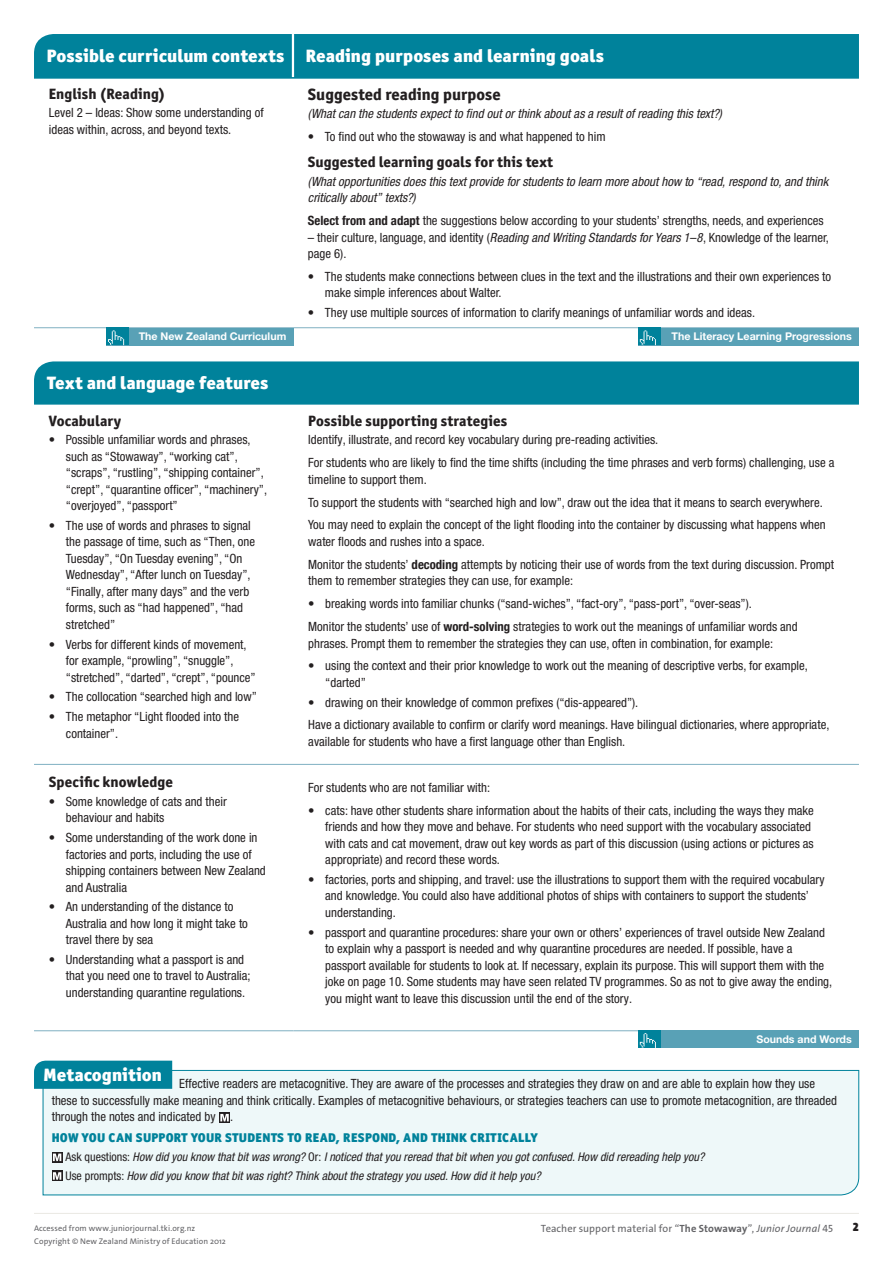
<style>
.page{position:relative;width:893px;height:1263px;background:#fff}
.page>*{position:absolute;margin:0;border:0;box-sizing:border-box;transform-origin:0 0}
.t1{font:900 18px "Officina Sans ITC Pro";color:#fff}
.t2{font:800 16.5px "Officina Sans ITC Pro";color:#231f20}
.t3{font:800 15px "Officina Sans ITC Pro";letter-spacing:.005em;color:#231f20}
.t4{font:condensed 12.75px/16.5px "Helvetica Neue LT Pro";color:#231f20}
.t5{font:italic condensed 12.75px/16.5px "Helvetica Neue LT Pro";color:#231f20}
.t6{font:900 12.75px "Officina Sans ITC Pro";letter-spacing:.02em;color:#00829b}
.t7{font:italic condensed 12px/18.6px "Helvetica Neue LT Pro";color:#231f20}
.t8{font:900 12px "The Sans Os F";color:#231f20}
.t9{font:700 10.65px "Helvetica Neue LT Pro";color:#fff}
.t10{font:10.5px "The Sans Os F";letter-spacing:.005em;color:#636366}
.t11{font:8.25px "The Sans Os F";letter-spacing:.015em;color:#636366}
.s1{font-family:"Helvetica Neue";font-weight:700}
.s2{font-style:italic}
.s3{font-style:normal}
.s4{font-weight:700}
</style>
<div class="page">
<hr style="left:34px;top:1213px;width:825px;height:1px;background:#eae8e3">
<div style="left:34px;top:34px;width:825px;height:45px;background:#00829b"></div>
<div style="left:34px;top:361px;width:825px;height:44px;background:#00829b"></div>
<hr style="left:292px;top:34px;width:2px;height:43px;background:#fff">
<hr style="left:34px;top:327px;width:259px;height:1px;background:#7fb0c2">
<hr style="left:293px;top:327px;width:566px;height:1px;background:#7fb0c2">
<hr style="left:34px;top:1030px;width:259px;height:1px;background:#7fb0c2">
<hr style="left:293px;top:1030px;width:566px;height:1px;background:#7fb0c2">
<div style="left:638px;top:328px;width:221px;height:17px;background:#59a1b6"></div>
<div style="left:638px;top:327px;width:22px;height:18px;background:#00829b"></div>
<svg style="left:640px;top:330px;width:16px;height:15px"></svg>
<div style="left:106px;top:328px;width:187px;height:17px;background:#59a1b6"></div>
<div style="left:106px;top:327px;width:22px;height:18px;background:#00829b"></div>
<svg style="left:108px;top:330px;width:16px;height:15px"></svg>
<div style="left:638px;top:1030px;width:221px;height:18px;background:#59a1b6"></div>
<div style="left:638px;top:1030px;width:22px;height:18px;background:#00829b"></div>
<svg style="left:640px;top:1033px;width:16px;height:15px"></svg>
<div style="left:43px;top:1070px;width:816px;height:125px;background:#eef8f9"></div>
<svg style="left:34px;top:1060px;width:139px;height:30px;background:#118aa1"></svg>
<hr style="left:34px;top:764px;width:825px;height:1px;background:#7fb0c2">
<h1 class="t1" style="left:47px;top:44px;width:559px">Possible curriculum contexts Reading purposes and learning goals</h1>
<p class="t3" style="left:49px;top:84px;width:118px">English (Reading)</p>
<p class="t4" style="left:49px;top:104px;width:216px">Level 2 – Ideas: Show some understanding of ideas within, across, and beyond texts.</p>
<p class="t2" style="left:308px;top:83px;width:194px">Suggested reading purpose</p>
<p class="t5" style="left:308px;top:105px;width:416px">(What can the students expect to find out or think about as a result of reading this text?)</p>
<p class="t4" style="left:308px;top:128px;width:299px">• To find out who the stowaway is and what happened to him</p>
<p class="t3" style="left:308px;top:152px;width:247px">Suggested learning goals for this text</p>
<p class="t5" style="left:308px;top:173px;width:522px">(What opportunities does this text provide for students to learn more about how to “read, respond to, and think critically about” texts?)</p>
<p class="t4" style="left:308px;top:212px;width:517px"><span class="s1">Select from and adapt</span> the suggestions below according to your students’ strengths, needs, and experiences</p>
<p class="t4" style="left:308px;top:229px;width:523px">– their culture, language, and identity (<span class="s2">Reading and Writing Standards for Years 1–8</span>, Knowledge of the learner, page 6).</p>
<p class="t4" style="left:325px;top:268px;width:508px;text-indent:-17px">• The students make connections between clues in the text and the illustrations and their own experiences to make simple inferences about Walter.</p>
<p class="t4" style="left:308px;top:304px;width:449px">• They use multiple sources of information to clarify meanings of unfamiliar words and ideas.</p>
<p class="t9" style="left:139px;top:330px;width:149px">The New Zealand Curriculum</p>
<p class="t9" style="left:672px;top:330px;width:182px">The Literacy Learning Progressions</p>
<h1 class="t1" style="left:47px;top:371px;width:223px">Text and language features</h1>
<p class="t3" style="left:49px;top:411px;width:74px">Vocabulary</p>
<p class="t4" style="left:66px;top:431px;width:203px;text-indent:-17px">• Possible unfamiliar words and phrases, such as “Stowaway”, “working cat”, “scraps”, “rustling”, “shipping container”, “crept”, “quarantine officer”, “machinery”, “overjoyed”, “passport”</p>
<p class="t4" style="left:66px;top:517px;width:191px;text-indent:-17px">• The use of words and phrases to signal the passage of time, such as “Then, one Tuesday”, “On Tuesday evening”, “On Wednesday”, “After lunch on Tuesday”, “Finally, after many days” and the verb forms, such as “had happened”, “had stretched”</p>
<p class="t4" style="left:66px;top:636px;width:191px;text-indent:-17px">• Verbs for different kinds of movement, for example, “prowling”, “snuggle”, “stretched”, “darted”, “crept”, “pounce”</p>
<p class="t4" style="left:49px;top:688px;width:209px">• The collocation “searched high and low”</p>
<p class="t4" style="left:66px;top:708px;width:175px;text-indent:-17px">• The metaphor “Light flooded into the container”.</p>
<p class="t3" style="left:49px;top:772px;width:126px">Specific knowledge</p>
<p class="t4" style="left:66px;top:793px;width:162px;text-indent:-17px">• Some knowledge of cats and their behaviour and habits</p>
<p class="t4" style="left:66px;top:829px;width:201px;text-indent:-17px">• Some understanding of the work done in factories and ports, including the use of shipping containers between New Zealand and Australia</p>
<p class="t4" style="left:66px;top:898px;width:184px;text-indent:-17px">• An understanding of the distance to<br>Australia and how long it might take to travel there by sea</p>
<p class="t4" style="left:66px;top:951px;width:186px;text-indent:-17px">• Understanding what a passport is and that you need one to travel to Australia; understanding quarantine regulations.</p>
<p class="t3" style="left:308px;top:411px;width:201px">Possible supporting strategies</p>
<p class="t4" style="left:308px;top:428px;width:528px;line-height:22.8px">Identify, illustrate, and record key vocabulary during pre-reading activities.<br>For students who are likely to find the time shifts (including the time phrases and verb forms) challenging, use a</p>
<p class="t4" style="left:308px;top:468px;width:519px;line-height:22.8px">timeline to support them.<br>To support the students with “searched high and low”, draw out the idea that it means to search everywhere.<br>You may need to explain the concept of the light flooding into the container by discussing what happens when</p>
<p class="t4" style="left:308px;top:530px;width:527px;line-height:22.8px">water floods and rushes into a space.<br>Monitor the students’ <span class="s1">decoding</span> attempts by noticing their use of words from the text during discussion. Prompt</p>
<p class="t4" style="left:308px;top:572px;width:266px">them to remember strategies they can use, for example:</p>
<p class="t4" style="left:308px;top:592px;width:491px;line-height:22.8px">• breaking words into familiar chunks (“sand-wiches”, “fact-ory”, “pass-port”, “over-seas”).<br>Monitor the students’ use of <span class="s1">word-solving</span> strategies to work out the meanings of unfamiliar words and</p>
<p class="t4" style="left:308px;top:635px;width:466px">phrases. Prompt them to remember the strategies they can use, often in combination, for example:</p>
<p class="t4" style="left:325px;top:657px;width:484px;text-indent:-17px">• using the context and their prior knowledge to work out the meaning of descriptive verbs, for example, “darted”</p>
<p class="t4" style="left:308px;top:690px;width:523px;line-height:22.8px">• drawing on their knowledge of common prefixes (“dis-appeared”).<br>Have a dictionary available to confirm or clarify word meanings. Have bilingual dictionaries, where appropriate,</p>
<p class="t4" style="left:308px;top:733px;width:318px">available for students who have a first language other than English.</p>
<p class="t4" style="left:308px;top:779px;width:183px">For students who are not familiar with:</p>
<p class="t4" style="left:325px;top:802px;width:490px;text-indent:-17px">• cats: have other students share information about the habits of their cats, including the ways they make friends and how they move and behave. For students who need support with the vocabulary associated with cats and cat movement, draw out key words as part of this discussion (using actions or pictures as appropriate) and record these words.</p>
<p class="t4" style="left:325px;top:871px;width:501px;text-indent:-17px">• factories, ports and shipping, and travel: use the illustrations to support them with the required vocabulary and knowledge. You could also have additional photos of ships with containers to support the students’ understanding.</p>
<p class="t4" style="left:325px;top:923px;width:508px;text-indent:-17px">• passport and quarantine procedures: share your own or others’ experiences of travel outside New Zealand to explain why a passport is needed and why quarantine procedures are needed. If possible, have a passport available for students to look at. If necessary, explain its purpose. This will support them with the joke on page 10. Some students may have seen related TV programmes. So as not to give away the ending, you might want to leave this discussion until the end of the story.</p>
<p class="t9" style="left:756px;top:1032px;width:97px">Sounds and Words</p>
<p class="t4" style="left:52px;top:1075px;width:787px;text-indent:128px">Effective readers are metacognitive. They are aware of the processes and strategies they draw on and are able to explain how they use these to successfully make meaning and think critically. Examples of metacognitive behaviours, or strategies teachers can use to promote metacognition, are threaded through the notes and indicated by .</p>
<p class="t6" style="left:52px;top:1129px;width:488px">HOW YOU CAN SUPPORT YOUR STUDENTS TO READ, RESPOND, AND THINK CRITICALLY</p>
<p class="t7" style="left:65px;top:1147px;width:640px"><span class="s3">Ask questions:</span> How did you know that bit was wrong? <span class="s3">Or:</span> I noticed that you reread that bit when you got confused. How did rereading help you?<br><span class="s3">Use prompts:</span> How did you know that bit was right? Think about the strategy you used. How did it help you?</p>
<h1 class="t1" style="left:44px;top:1063px;width:120px">Metacognition</h1>
<p class="t11" style="left:34px;top:1223px;width:163px">Accessed from www.juniorjournal.tki.org.nz</p>
<p class="t10" style="left:541px;top:1222px;width:294px">Teacher support material for “<span class="s4">The Stowaway</span>”, <span class="s2">Junior Journal</span> 45</p>
<p class="t8" style="left:853px;top:1219px;width:7px">2</p>
<p class="t11" style="left:34px;top:1235px;width:193px">Copyright © New Zealand Ministry of Education 2012</p>
</div>
